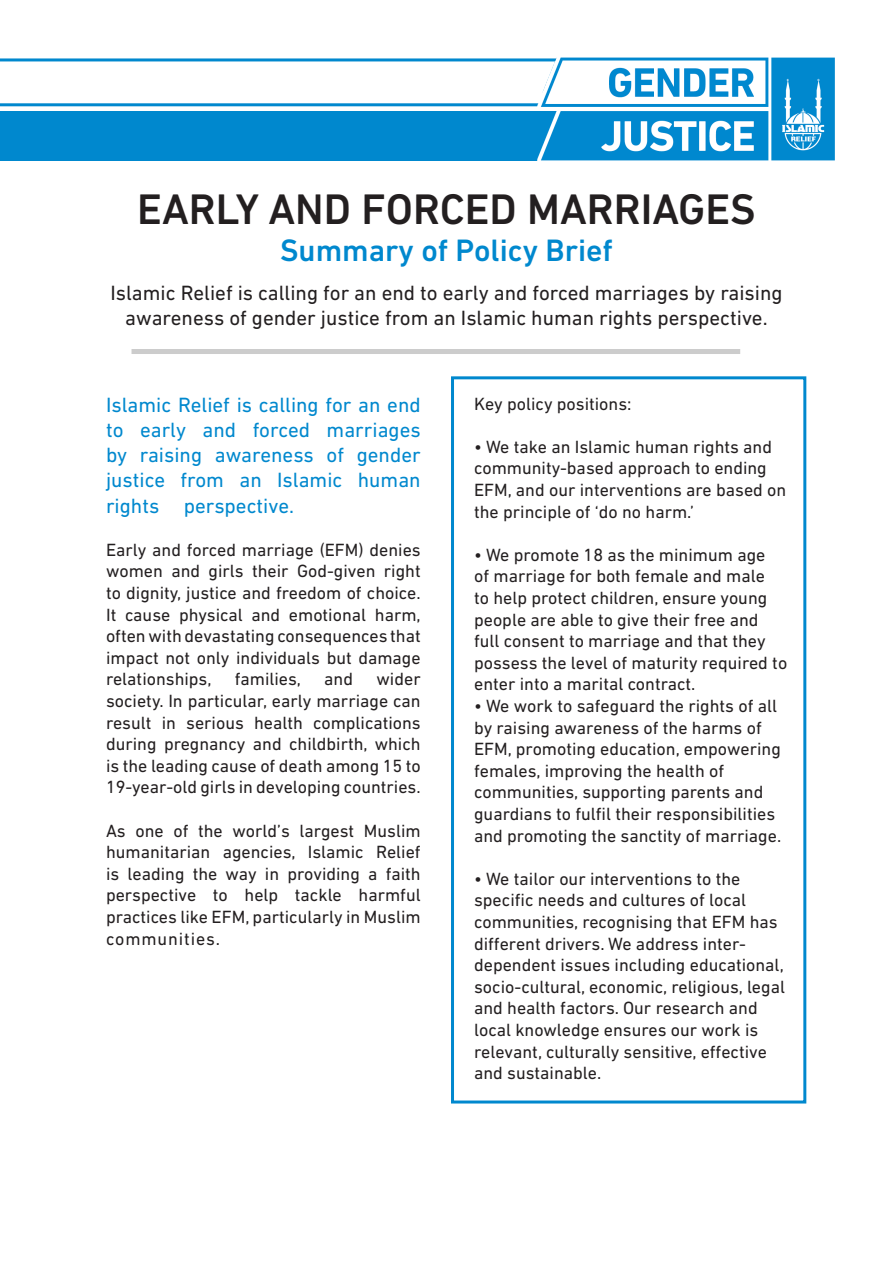
<style>
.page{position:relative;width:893px;height:1263px;background:#fff}
.page>*{position:absolute;margin:0;border:0;box-sizing:border-box;transform-origin:0 0}
.t1{font:500 43.5px "DIN Next LT Pro";color:#231f20}
.t2{font:500 31.5px "DIN Next LT Pro";color:#0088ce}
.t3{font:21px/25.2px "DIN Next LT Pro";color:#231f20;text-align:center}
.t4{font:21px/25.2px "DIN Next LT Pro";color:#0088ce;text-align:right}
.t5{font:18px/21.6px "DIN Next LT Pro";color:#231f20}
</style>
<div class="page">
<svg style="left:0;top:58px;width:515px;height:48px"></svg>
<div style="left:0;top:111px;width:612px;height:50px;background:#0088ce"></div>
<img style="left:515px;top:57px;width:320px;height:104px">
<div style="left:451px;top:376px;width:355px;height:727px;border:3px solid #0088ce"></div>
<p class="t1" style="left:137px;top:184px;width:620px">EARLY AND FORCED MARRIAGES</p>
<p class="t2" style="left:280px;top:232px;width:334px">Summary of Policy Brief</p>
<p class="t3" style="left:110px;top:280px;width:674px">Islamic Relief is calling for an end to early and forced marriages by raising awareness of gender justice from an Islamic human rights perspective.</p>
<p class="t4" style="left:106px;top:392px;width:316px">Islamic Relief is calling for an end marriages</p>
<p class="t4" style="left:140px;top:417px;width:48px">early</p>
<p class="t4" style="left:203px;top:417px;width:35px">and</p>
<p class="t4" style="left:253px;top:417px;width:59px">forced</p>
<p class="t4" style="left:106px;top:417px;width:19px">to</p>
<p class="t4" style="left:106px;top:442px;width:23px">by</p>
<p class="t4" style="left:140px;top:442px;width:64px">raising</p>
<p class="t4" style="left:215px;top:442px;width:101px">awareness</p>
<p class="t4" style="left:327px;top:442px;width:19px">of</p>
<p class="t4" style="left:357px;top:442px;width:65px">gender</p>
<p class="t4" style="left:106px;top:467px;width:61px">justice</p>
<p class="t4" style="left:181px;top:467px;width:45px">from</p>
<p class="t4" style="left:239px;top:467px;width:24px">an</p>
<p class="t4" style="left:277px;top:467px;width:67px">Islamic</p>
<p class="t4" style="left:358px;top:467px;width:64px">human</p>
<p class="t4" style="left:106px;top:493px;width:55px">rights</p>
<p class="t5" style="left:106px;top:539px;width:316px;text-align:right">Early and forced marriage (EFM) denies right</p>
<p class="t4" style="left:184px;top:493px;width:112px">perspective.</p>
<p class="t5" style="left:297px;top:560px;width:80px">God-given</p>
<p class="t5" style="left:171px;top:560px;width:30px">and</p>
<p class="t5" style="left:209px;top:560px;width:37px">girls</p>
<p class="t5" style="left:252px;top:560px;width:38px">their</p>
<p class="t5" style="left:106px;top:560px;width:58px">women</p>
<p class="t5" style="left:106px;top:582px;width:316px">to dignity, justice and freedom of choice.</p>
<p class="t5" style="left:375px;top:603px;width:47px">harm,</p>
<p class="t5" style="left:106px;top:603px;width:12px">It</p>
<p class="t5" style="left:106px;top:625px;width:316px">oftenwithdevastatingconsequencesthat</p>
<p class="t5" style="left:106px;top:647px;width:316px">impact not only individuals but damage</p>
<p class="t5" style="left:377px;top:668px;width:46px">wider</p>
<p class="t5" style="left:179px;top:603px;width:65px">physical</p>
<p class="t5" style="left:251px;top:603px;width:30px">and</p>
<p class="t5" style="left:289px;top:603px;width:79px">emotional</p>
<p class="t5" style="left:125px;top:603px;width:47px">cause</p>
<p class="t5" style="left:106px;top:668px;width:107px">relationships,</p>
<p class="t5" style="left:106px;top:690px;width:316px">society In. particular, early marriage can</p>
<p class="t5" style="left:313px;top:711px;width:109px">complications</p>
<p class="t5" style="left:235px;top:668px;width:68px">families,</p>
<p class="t5" style="left:324px;top:668px;width:30px">and</p>
<p class="t5" style="left:106px;top:711px;width:316px">result<br>during pregnancy and childbirth, which is the leading cause of death among 15 to<br>19-year-old girls in developing countries.</p>
<p class="t5" style="left:364px;top:819px;width:58px">Muslim</p>
<p class="t5" style="left:162px;top:711px;width:16px">in</p>
<p class="t5" style="left:186px;top:711px;width:59px">serious</p>
<p class="t5" style="left:254px;top:711px;width:50px">health</p>
<p class="t5" style="left:106px;top:819px;width:21px">As</p>
<p class="t5" style="left:173px;top:819px;width:17px">of</p>
<p class="t5" style="left:198px;top:819px;width:26px">the</p>
<p class="t5" style="left:233px;top:819px;width:59px">world s’</p>
<p class="t5" style="left:300px;top:819px;width:56px">largest</p>
<p class="t5" style="left:135px;top:819px;width:30px">one</p>
<p class="t5" style="left:106px;top:841px;width:106px">humanitarian</p>
<p class="t5" style="left:223px;top:841px;width:75px">agencies,</p>
<p class="t5" style="left:308px;top:841px;width:57px">Islamic</p>
<p class="t5" style="left:376px;top:841px;width:46px">Relief</p>
<p class="t5" style="left:106px;top:863px;width:15px">is</p>
<p class="t5" style="left:128px;top:863px;width:59px">leading</p>
<p class="t5" style="left:193px;top:863px;width:26px">the</p>
<p class="t5" style="left:226px;top:863px;width:33px">way</p>
<p class="t5" style="left:265px;top:863px;width:16px">in</p>
<p class="t5" style="left:287px;top:863px;width:74px">providing</p>
<p class="t5" style="left:368px;top:863px;width:11px">a</p>
<p class="t5" style="left:386px;top:863px;width:37px">faith</p>
<p class="t5" style="left:106px;top:884px;width:316px">perspective<br>practices like EFM, particularly in Muslim communities.</p>
<p class="t5" style="left:245px;top:884px;width:35px">help</p>
<p class="t5" style="left:295px;top:884px;width:48px">tackle</p>
<p class="t5" style="left:359px;top:884px;width:64px">harmful</p>
<p class="t5" style="left:213px;top:884px;width:16px">to</p>
<p class="t5" style="left:474px;top:392px;width:159px">Key policy positions:</p>
<p class="t5" style="left:474px;top:436px;width:314px">• We take an Islamic human rights and community-based approach to ending EFM, and our interventions are based on the principle of ‘do no harm ‘.</p>
<p class="t5" style="left:474px;top:544px;width:315px">• We promote 18 as the minimum age<br>of marriage for both female and male<br>to help protect children, ensure young people are able to give their free and full consent to marriage and that they possess the level of maturity required to enter into a marital contract.</p>
<p class="t5" style="left:474px;top:695px;width:309px">• We work to safeguard the rights of all by raising awareness of the harms of EFM, promoting education, empowering females, improving the health of communities, supporting parents and guardians to fulfil their responsibilities and promoting the sanctity of marriage.</p>
<p class="t5" style="left:474px;top:868px;width:305px">• We tailor our interventions to the specific needs and cultures of local communities, recognising that EFM has</p>
<p class="t5" style="left:474px;top:954px;width:311px">dependent issues including educational,</p>
<p class="t5" style="left:474px;top:932px;width:273px">different drivers. We address inter-</p>
<p class="t5" style="left:474px;top:976px;width:312px">socio-cultural, economic, religious, legal and health factors. Our research and local knowledge ensures our work is relevant, culturally sensitive, effective and sustainable.</p>
</div>
